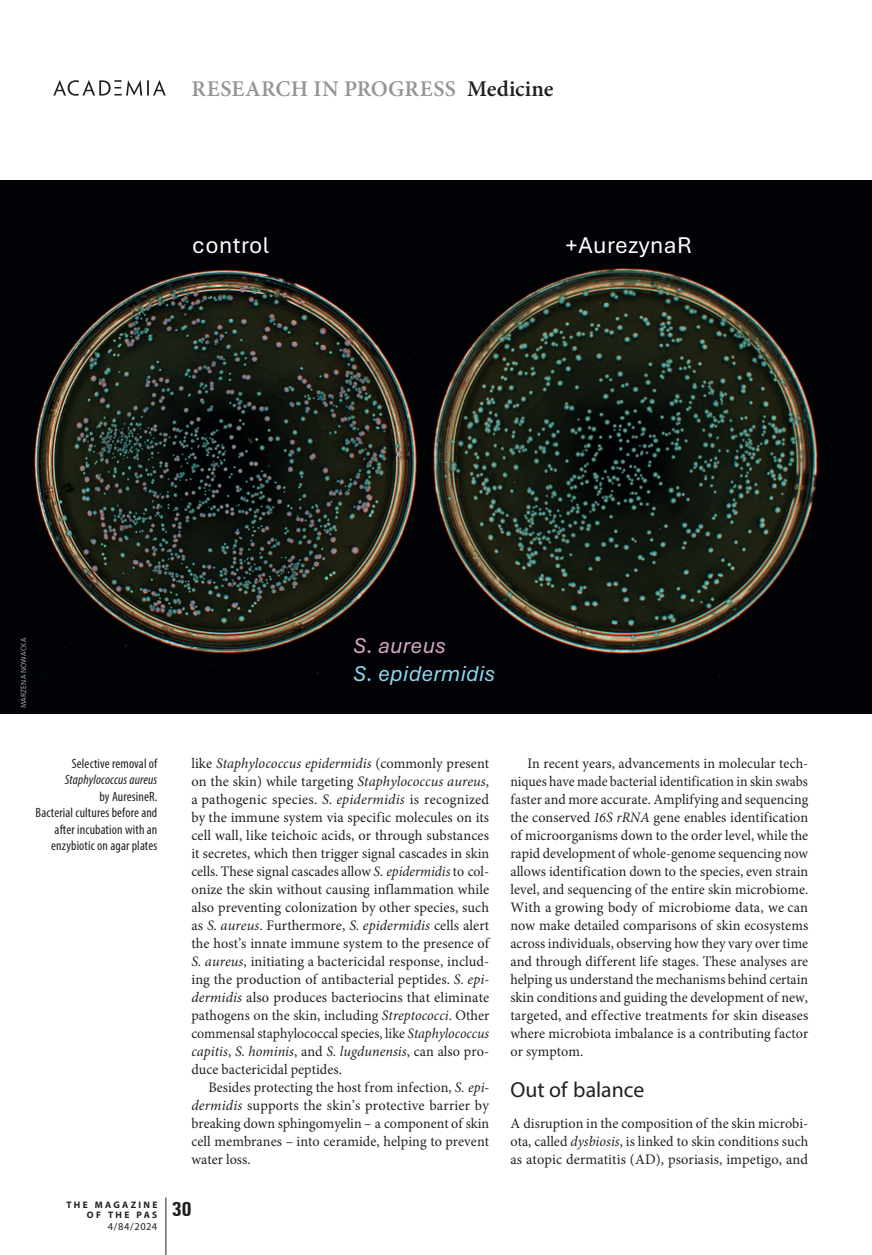
<style>
.page{position:relative;width:872px;height:1255px;background:#fff}
.page>*{position:absolute;margin:0;border:0;box-sizing:border-box;transform-origin:0 0}
.t1{font:24px "Aptos";letter-spacing:.02em;color:#fff}
.t2{font:600 22.5px "Minion Pro";letter-spacing:.01em;color:#939598}
.t3{font:italic 22.5px "Aptos";letter-spacing:.01em;color:#90d8f4}
.t4{font:italic 22.5px "Aptos";letter-spacing:.01em;color:#daa7cb}
.t5{font:21.75px "Myriad Pro";color:#231f20}
.t6{font:700 condensed 21px "Unitus TEE";color:#231f20}
.t7{font:14.55px/18px "Minion Pro";letter-spacing:.005em;color:#231f20;text-align:justify}
.t8{font:condensed 13.5px/16.5px "Myriad Pro";letter-spacing:.01em;color:#231f20;text-align:right}
.t9{font:italic condensed 13.5px "Myriad Pro";letter-spacing:.01em;color:#231f20}
.t10{font:10.5px "Myriad Pro";color:#231f20}
.t11{font:700 9.45px/10.5px "Myriad Pro";letter-spacing:.245em;color:#231f20;text-align:right}
.t12{font:7.5px "Naomi Sans EFN Thin";letter-spacing:.035em;color:#fff}
.s1{color:#231f20}
.s2{font-style:italic}
</style>
<div class="page">
<hr style="left:166px;top:1197px;width:1px;height:57px;background:#231f20">
<div style="left:0;top:181px;width:872px;height:532px;background:#020306"></div>
<img style="left:30px;top:268px;width:788px;height:408px">
<svg style="left:53px;top:80px;width:113px;height:16px"></svg>
<h2 class="t2" style="left:191px;top:73px;width:363px">RESEARCH IN PROGRESS <span class="s1">Medicine</span></h2>
<h1 class="t1" style="left:192px;top:229px;width:78px">control</h1>
<h1 class="t1" style="left:565px;top:229px;width:128px">+AurezynaR</h1>
<p class="t12" style="left:19px;top:708px;width:72px;rotate:-90deg">MARZENA NOWACKA</p>
<h2 class="t4" style="left:353px;top:630px;width:94px">S. aureus</h2>
<h2 class="t3" style="left:353px;top:658px;width:143px">S. epidermidis</h2>
<p class="t8" style="left:72px;top:755px;width:87px">Selective removal of</p>
<p class="t9" style="left:65px;top:771px;width:94px">Staphylococcus aureus</p>
<p class="t8" style="left:36px;top:788px;width:123px">by AuresineR.<br>Bacterial cultures before and after incubation with an enzybiotic on agar plates</p>
<p class="t11" style="left:67px;top:1198px;width:92px">THE MAGAZINE<br>OF THE PAS</p>
<p class="t10" style="left:108px;top:1220px;width:51px">4/84/2024</p>
<p class="t7" style="left:191px;top:754px;width:299px">like <span class="s2">Staphylococcus epidermidis</span> (commonly present on the skin) while targeting <span class="s2">Staphylococcus aureus</span>, a pathogenic species. <span class="s2">S. epidermidis</span> is recognized by the immune system via specific molecules on its cell wall, like teichoic acids, or through substances it secretes, which then trigger signal cascades in skin cells. These signal cascades allow <span class="s2">S. epidermidis</span> to col&shy;onize the skin without causing inflammation while also preventing colonization by other species, such as <span class="s2">S. aureus</span>. Furthermore, <span class="s2">S. epidermidis</span> cells alert the host’s innate immune system to the presence of <span class="s2">S. aureus</span>, initiating a bactericidal response, includ&shy;ing the production of antibacterial peptides. <span class="s2">S. epi&shy;dermidis</span> also produces bacteriocins that eliminate pathogens on the skin, including <span class="s2">Streptococci</span>. Other commensal staphylococcal species, like <span class="s2">Staphylococcus capitis</span>, <span class="s2">S. hominis</span>, and <span class="s2">S. lugdunensis</span>, can also pro&shy;duce bactericidal peptides.</p>
<p class="t7" style="left:191px;top:1078px;width:299px;text-indent:17px">Besides protecting the host from infection, <span class="s2">S. epi&shy;dermidis</span> supports the skin’s protective barrier by breaking down sphingomyelin – a component of skin cell membranes – into ceramide, helping to prevent water loss.</p>
<h3 class="t6" style="left:172px;top:1196px;width:21px">30</h3>
<p class="t7" style="left:510px;top:754px;width:299px;text-indent:17px">In recent years, advancements in molecular tech&shy;niques have made bacterial identification in skin swabs faster and more accurate. Amplifying and sequencing the conserved <span class="s2">16S rRNA</span> gene enables identification of microorganisms down to the order level, while the rapid development of whole-genome sequencing now allows identification down to the species, even strain level, and sequencing of the entire skin microbiome.<br>With a growing body of microbiome data, we can now make detailed comparisons of skin ecosystems across individuals, observing how they vary over time and through different life stages. These analyses are helping us understand the mechanisms behind certain skin conditions and guiding the development of new, targeted, and effective treatments for skin diseases where microbiota imbalance is a contributing factor or symptom.</p>
<h3 class="t5" style="left:510px;top:1076px;width:135px">Out of balance</h3>
<p class="t7" style="left:510px;top:1114px;width:299px">A disruption in the composition of the skin microbi&shy;ota, called <span class="s2">dysbiosis</span>, is linked to skin conditions such as atopic dermatitis (AD), psoriasis, impetigo, and</p>
</div>
